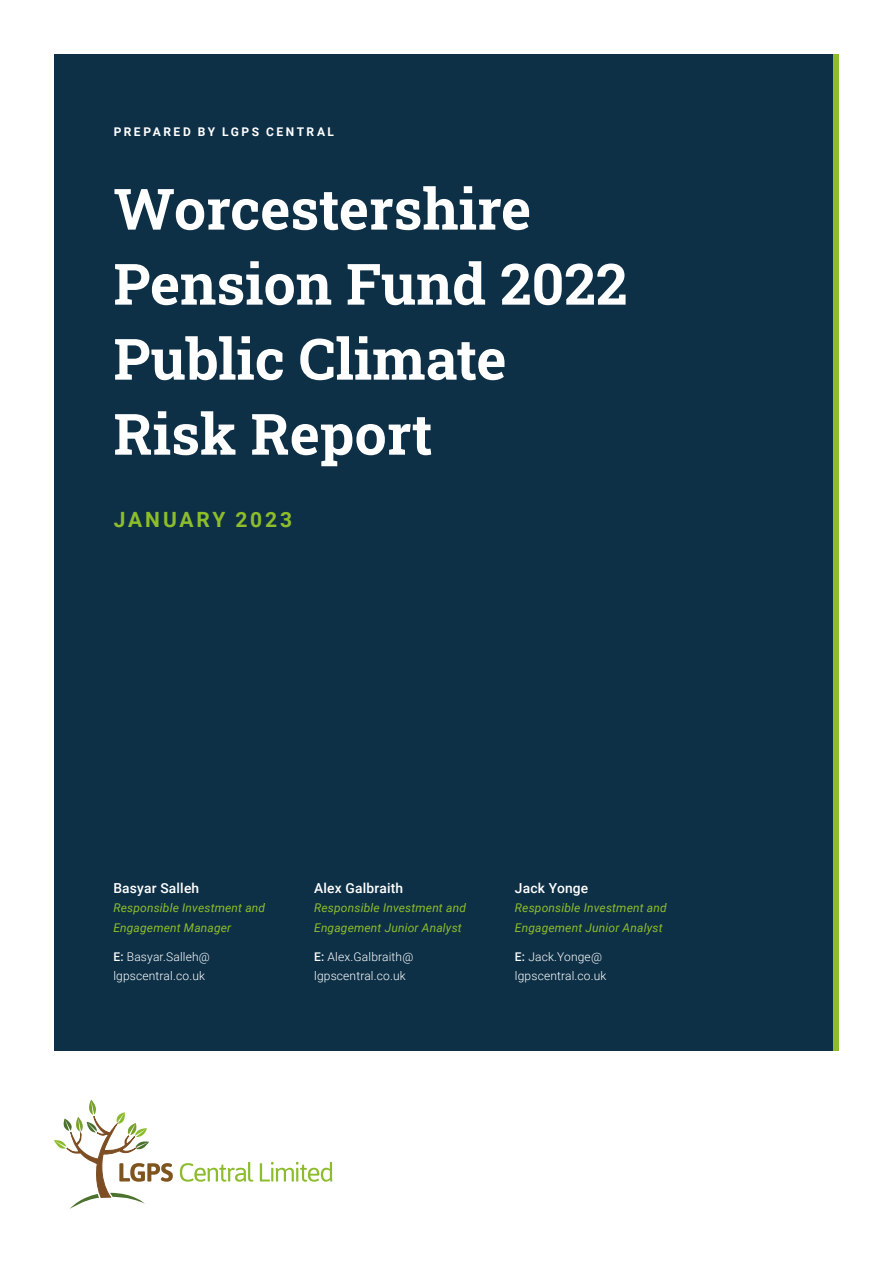
<style>
.page{position:relative;width:893px;height:1263px;background:#fff}
.page>*{position:absolute;margin:0;border:0;box-sizing:border-box;transform-origin:0 0}
.t1{font:700 57px/75px "Roboto Slab";color:#fff}
.t2{font:700 21px "Roboto";letter-spacing:.135em;color:#8dbd2a}
.t3{font:500 13.8px "Roboto";letter-spacing:.015em;color:#fff}
.t4{font:italic 12px/19.5px "Roboto";letter-spacing:.015em;color:#8dbd2a}
.t5{font:300 12px/19.5px "Roboto";letter-spacing:.015em;color:#fff}
.t6{font:700 12px "Roboto";letter-spacing:.21em;color:#fff}
.s1{font-weight:500}
</style>
<div class="page">
<svg style="left:180px;top:1162px;width:73px;height:20px"></svg>
<svg style="left:260px;top:1162px;width:72px;height:20px"></svg>
<svg style="left:54px;top:1099px;width:119px;height:110px"></svg>
<div style="left:54px;top:54px;width:785px;height:996px;background:#0d3047"></div>
<div style="left:833px;top:54px;width:6px;height:996px;background:#8dbd2a"></div>
<p class="t6" style="left:114px;top:123px;width:222px">PREPARED BY LGPS CENTRAL</p>
<h1 class="t1" style="left:114px;top:170px;width:515px">Worcestershire<br>Pension Fund 2022<br>Public Climate<br>Risk Report</h1>
<h2 class="t2" style="left:114px;top:504px;width:180px">JANUARY 2023</h2>
<p class="t3" style="left:113px;top:878px;width:87px">Basyar Salleh</p>
<p class="t4" style="left:113px;top:898px;width:153px">Responsible Investment and<br>Engagement Manager</p>
<p class="t5" style="left:113px;top:946px;width:98px"><span class="s1">E:</span> Basyar.Salleh@ lgpscentral.co.uk</p>
<p class="t3" style="left:314px;top:878px;width:91px">Alex Galbraith</p>
<p class="t4" style="left:314px;top:898px;width:153px">Responsible Investment and<br>Engagement Junior Analyst</p>
<p class="t3" style="left:515px;top:878px;width:75px">Jack Yonge</p>
<p class="t4" style="left:515px;top:898px;width:153px">Responsible Investment and<br>Engagement Junior Analyst</p>
<p class="t5" style="left:314px;top:946px;width:101px"><span class="s1">E:</span> Alex.Galbraith@ lgpscentral.co.uk</p>
<p class="t5" style="left:515px;top:946px;width:93px"><span class="s1">E:</span> Jack.Yonge@ lgpscentral.co.uk</p>
</div>
